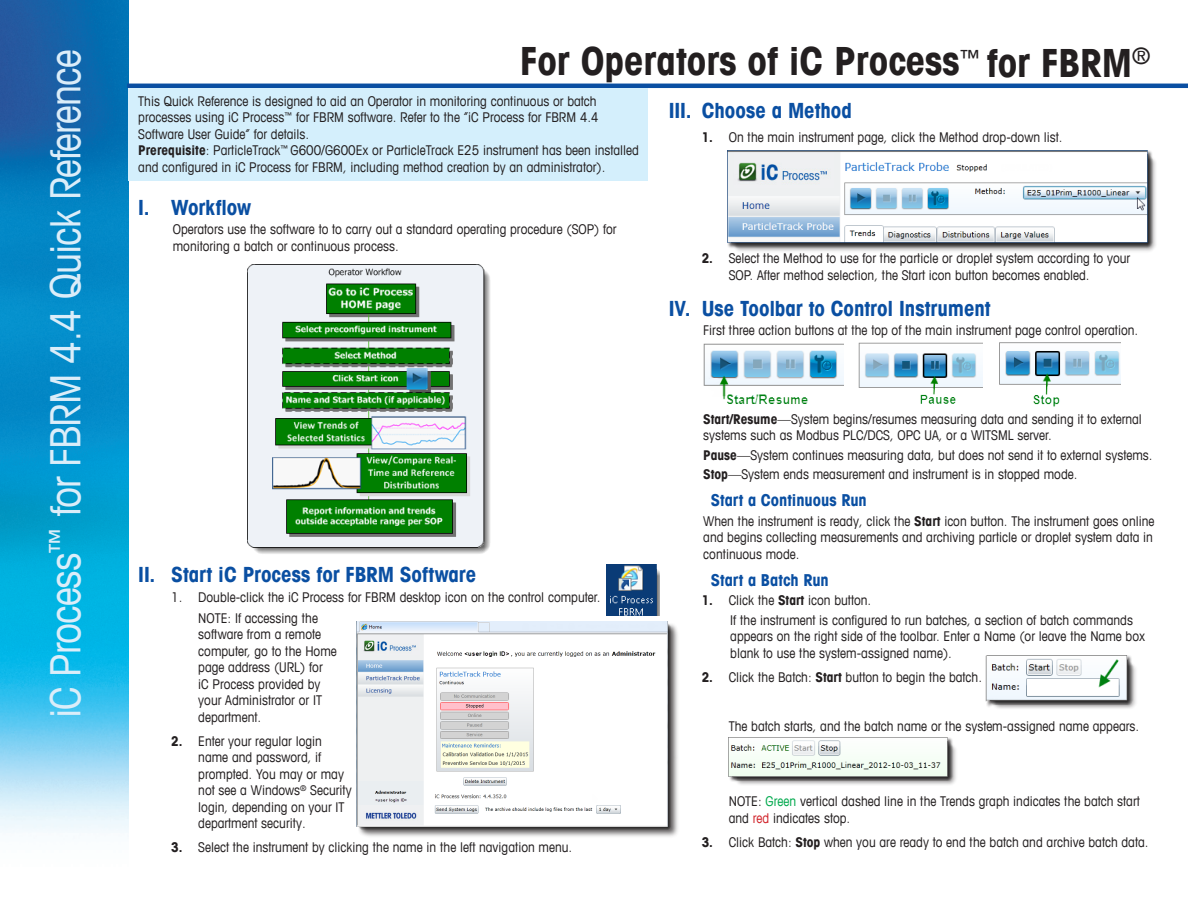
<style>
.page{position:relative;width:1188px;height:918px;background:#fff}
.page>*{position:absolute;margin:0;border:0;box-sizing:border-box;transform-origin:0 0}
.t1{font:condensed 42px "Avant Garde Com";letter-spacing:-.025em;color:#dbedf9}
.t2{font:700 condensed 39px "Avant Garde Com";color:#231f20}
.t3{font:700 condensed 21px "Avant Garde Com";letter-spacing:-.005em;color:#0a4fa2}
.Subhead_2{font:700 condensed 16.5px "Avant Garde Com";color:#0a4fa2}
.t4{font:condensed 13.5px/16.5px "Avant Garde Com";color:#231f20}
.s1{font-weight:700}
.s2{color:#00a94d}
.s3{color:#d1232a}
</style>
<div class="page">
<img style="left:0;top:0;width:128px;height:833px">
<hr style="left:127px;top:84px;width:1061px;height:4px;background:#0a4fa2">
<div style="left:986px;top:655px;width:153px;height:55px;background:#231f20;opacity:.75"></div>
<img style="left:986px;top:655px;width:152px;height:49px">
<div style="left:729px;top:738px;width:229px;height:48px;background:#231f20;opacity:.75"></div>
<img style="left:729px;top:737px;width:228px;height:43px">
<div style="left:129px;top:88px;width:519px;height:93px;background:#d4effc"></div>
<img style="left:727px;top:150px;width:429px;height:101px">
<img style="left:248px;top:264px;width:242px;height:290px">
<img style="left:703px;top:343px;width:141px;height:61px">
<img style="left:859px;top:343px;width:123px;height:61px">
<img style="left:999px;top:343px;width:121px;height:64px">
<div style="left:358px;top:623px;width:323px;height:217px;background:#231f20;opacity:.75"></div>
<img style="left:357px;top:622px;width:317px;height:210px">
<img style="left:606px;top:565px;width:54px;height:51px">
<p class="t1" style="left:39px;top:718px;width:670px;rotate:-90deg">iC Process<sup>™</sup> for FBRM 4.4 Quick Reference</p>
<p class="t2" style="left:520px;top:36px;width:632px">For Operators of iC Process<sup>™</sup> for FBRM<sup>®</sup></p>
<p class="t4" style="left:138px;top:92px;width:462px">This Quick Reference is designed to aid an Operator in monitoring continuous or batch processes using iC Process<sup>™</sup> for FBRM software. Refer to the “iC Process for FBRM 4.4<br>Software User Guide” for details.</p>
<p class="t4" style="left:138px;top:142px;width:502px"><span class="s1">Prerequisite</span>: ParticleTrack<sup>™</sup> G600/G600Ex or ParticleTrack E25 instrument has been installed and configured in iC Process for FBRM, including method creation by an administrator).</p>
<p class="t3" style="left:138px;top:194px;width:114px">I. Workflow</p>
<p class="t4" style="left:173px;top:221px;width:445px">Operators use the software to to carry out a standard operating procedure (SOP) for monitoring a batch or continuous process.</p>
<p class="t3" style="left:138px;top:561px;width:340px">II. Start iC Process for FBRM Software</p>
<p class="t4" style="left:171px;top:588px;width:431px">1. Double-click the iC Process for FBRM desktop icon on the control computer.</p>
<p class="t4" style="left:198px;top:609px;width:140px">NOTE: If accessing the software from a remote computer, go to the Home page address (URL) for<br>iC Process provided by your Administrator or IT department.</p>
<p class="t4" style="left:198px;top:732px;width:155px;text-indent:-27px"><span class="s1">2.</span> Enter your regular login name and password, if prompted. You may or may not see a Windows<sup>®</sup> Security login, depending on your IT department security.</p>
<p class="t4" style="left:171px;top:839px;width:403px"><span class="s1">3.</span> Select the instrument by clicking the name in the left navigation menu.</p>
<p class="t3" style="left:669px;top:97px;width:185px">III. Choose a Method</p>
<p class="t4" style="left:702px;top:128px;width:362px"><span class="s1">1.</span> On the main instrument page, click the Method drop-down list.</p>
<p class="t4" style="left:729px;top:250px;width:403px;text-indent:-27px"><span class="s1">2.</span> Select the Method to use for the particle or droplet system according to your<br>SOP. After method selection, the Start icon button becomes enabled.</p>
<p class="t3" style="left:669px;top:295px;width:323px">IV. Use Toolbar to Control Instrument</p>
<p class="t4" style="left:703px;top:322px;width:437px">First three action buttons at the top of the main instrument page control operation.</p>
<p class="t4" style="left:703px;top:410px;width:440px"><span class="s1">Start/Resume</span>—System begins/resumes measuring data and sending it to external systems such as Modbus PLC/DCS, OPC UA, or a WITSML server.</p>
<p class="t4" style="left:703px;top:446px;width:451px"><span class="s1">Pause</span>—System continues measuring data, but does not send it to external systems.</p>
<p class="t4" style="left:703px;top:466px;width:376px"><span class="s1">Stop</span>—System ends measurement and instrument is in stopped mode.</p>
<p class="Subhead_2" style="left:711px;top:490px;width:158px">Start a Continuous Run</p>
<p class="t4" style="left:703px;top:512px;width:453px;text-align:justify">When the instrument is ready, click the <span class="s1">Start</span> icon button. The instrument goes online and begins collecting measurements and archiving particle or droplet system data in continuous mode.</p>
<p class="Subhead_2" style="left:711px;top:569px;width:120px">Start a Batch Run</p>
<p class="t4" style="left:702px;top:592px;width:171px"><span class="s1">1.</span> Click the <span class="s1">Start</span> icon button.</p>
<p class="t4" style="left:730px;top:611px;width:416px">If the instrument is configured to run batches, a section of batch commands appears on the right side of the toolbar. Enter a Name (or leave the Name box blank to use the system-assigned name).</p>
<p class="t4" style="left:702px;top:668px;width:282px"><span class="s1">2.</span> Click the Batch: <span class="s1">Start</span> button to begin the batch.</p>
<p class="t4" style="left:729px;top:718px;width:412px">The batch starts, and the batch name or the system-assigned name appears.</p>
<p class="t4" style="left:729px;top:793px;width:412px">NOTE: <span class="s2">Green</span> vertical dashed line in the Trends graph indicates the batch start and <span class="s3">red</span> indicates stop.</p>
<p class="t4" style="left:702px;top:833px;width:448px"><span class="s1">3.</span> Click Batch: <span class="s1">Stop</span> when you are ready to end the batch and archive batch data.</p>
</div>
